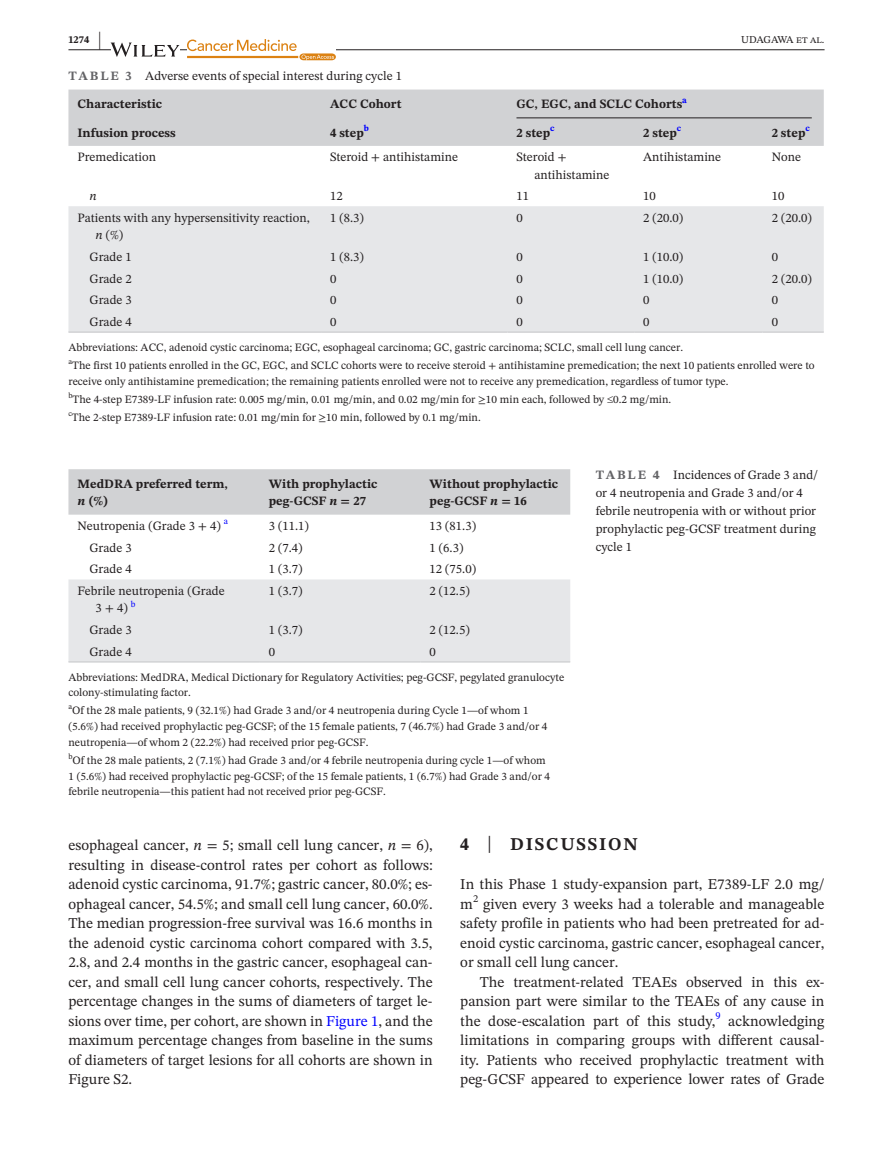
<style>
.page{position:relative;width:893px;height:1174px;background:#fff}
.page>*{position:absolute;margin:0;border:0;box-sizing:border-box;transform-origin:0 0}
.t1{font:700 18px "STIX Two Text";letter-spacing:.1em;color:#231f20}
.t2{font:15px/19.5px "STIX Two Text";color:#231f20;text-align:justify}
.t3{font:12.75px/18px "STIX Two Text";color:#231f20}
.t4{font:700 12.75px/17.2px "STIX Two Text";color:#231f20}
.t5{font:italic 12.75px "STIX Two Text";color:#231f20}
.t6{font:11.25px/15.8px "STIX Two Text";color:#231f20}
.t7{font:10.5px "STIX Two Text";letter-spacing:-.025em;color:#231f20}
.t8{font:700 10.5px "STIX Two Text";color:#231f20}
.t9{font:10.5px "STIX Two Text";color:#00f}
.t10{font:700 8.85px "STIX Two Text";color:#00f}
.t11{font:8.85px "STIX Two Text";color:#00f}
.t12{font:7.8px "STIX Two Text";color:#231f20}
.s1{font-size:21px}
.s2{font-weight:700;color:#636366}
.s3{font-family:"STIX"}
.s4{font-style:italic}
.s5{color:#00f}
.s6{font-weight:400;font-size:23.7px}
</style>
<div class="page">
<hr style="left:68px;top:49px;width:756px;height:1px;background:#231f20">
<svg style="left:111px;top:43px;width:68px;height:14px"></svg>
<svg style="left:187px;top:39px;width:149px;height:21px"></svg>
<div style="left:68px;top:90px;width:756px;height:56px;background:#d1d2d4"></div>
<div style="left:68px;top:206px;width:756px;height:125px;background:#e6e7e9"></div>
<hr style="left:68px;top:331px;width:253px;height:2px;background:#d1d2d4">
<hr style="left:321px;top:331px;width:186px;height:2px;background:#d1d2d4">
<hr style="left:507px;top:331px;width:127px;height:2px;background:#d1d2d4">
<hr style="left:634px;top:331px;width:129px;height:2px;background:#d1d2d4">
<hr style="left:763px;top:331px;width:61px;height:2px;background:#d1d2d4">
<hr style="left:516px;top:117px;width:296px;height:1px;background:#231f20">
<div style="left:68px;top:469px;width:502px;height:45px;background:#d1d2d4"></div>
<div style="left:68px;top:579px;width:502px;height:82px;background:#e6e7e9"></div>
<hr style="left:68px;top:661px;width:192px;height:1px;background:#d1d2d4">
<hr style="left:260px;top:661px;width:161px;height:1px;background:#d1d2d4">
<hr style="left:421px;top:661px;width:149px;height:1px;background:#d1d2d4">
<p class="t8" style="left:68px;top:32px;width:34px">1274 <span class="s1">|</span></p>
<p class="t7" style="left:741px;top:32px;width:85px">UDAGAWA et al.</p>
<p class="t3" style="left:68px;top:66px;width:335px"><span class="s2">TABLE 3</span> Adverse events of special interest during cycle 1</p>
<p class="t4" style="left:77px;top:96px;width:86px">Characteristic</p>
<p class="t4" style="left:330px;top:96px;width:73px">ACC Cohort</p>
<p class="t4" style="left:516px;top:96px;width:172px">GC, EGC, and SCLC Cohorts<sup>a</sup></p>
<p class="t4" style="left:77px;top:124px;width:100px">Infusion process</p>
<p class="t4" style="left:330px;top:124px;width:35px">4 step</p>
<p class="t10" style="left:364px;top:122px;width:7px">b</p>
<p class="t4" style="left:516px;top:124px;width:35px">2 step</p>
<p class="t10" style="left:550px;top:122px;width:6px">c</p>
<p class="t4" style="left:643px;top:124px;width:35px">2 step</p>
<p class="t10" style="left:677px;top:122px;width:6px">c</p>
<p class="t4" style="left:772px;top:124px;width:35px">2 step</p>
<p class="t10" style="left:805px;top:122px;width:6px">c</p>
<p class="t3" style="left:77px;top:148px;width:80px">Premedication</p>
<p class="t3" style="left:330px;top:148px;width:130px">Steroid <span class="s3">+</span> antihistamine</p>
<p class="t3" style="left:534px;top:148px;width:77px;line-height:17.2px;text-indent:-18px">Steroid <span class="s3">+ </span>antihistamine</p>
<p class="t3" style="left:643px;top:148px;width:80px">Antihistamine</p>
<p class="t3" style="left:772px;top:148px;width:31px">None</p>
<p class="t5" style="left:89px;top:187px;width:9px">n</p>
<p class="t3" style="left:330px;top:187px;width:14px">12</p>
<p class="t3" style="left:516px;top:187px;width:14px">11</p>
<p class="t3" style="left:643px;top:187px;width:14px">10</p>
<p class="t3" style="left:772px;top:187px;width:14px">10</p>
<p class="t3" style="left:95px;top:209px;width:216px;line-height:17.2px;text-indent:-18px">Patients with any hypersensitivity reaction, <span class="s4">n</span> (%)</p>
<p class="t3" style="left:330px;top:209px;width:35px">1 (8.3)</p>
<p class="t3" style="left:516px;top:209px;width:8px">0</p>
<p class="t3" style="left:643px;top:209px;width:42px">2 (20.0)</p>
<p class="t3" style="left:772px;top:209px;width:42px">2 (20.0)</p>
<p class="t3" style="left:89px;top:248px;width:44px">Grade 1</p>
<p class="t3" style="left:330px;top:248px;width:35px">1 (8.3)</p>
<p class="t3" style="left:516px;top:248px;width:8px">0</p>
<p class="t3" style="left:643px;top:248px;width:42px">1 (10.0)</p>
<p class="t3" style="left:772px;top:248px;width:8px">0</p>
<p class="t3" style="left:90px;top:269px;width:44px">Grade 2</p>
<p class="t3" style="left:330px;top:269px;width:8px">0</p>
<p class="t3" style="left:517px;top:269px;width:8px">0</p>
<p class="t3" style="left:643px;top:269px;width:42px">1 (10.0)</p>
<p class="t3" style="left:772px;top:269px;width:42px">2 (20.0)</p>
<p class="t3" style="left:90px;top:291px;width:44px">Grade 3</p>
<p class="t3" style="left:330px;top:291px;width:8px">0</p>
<p class="t3" style="left:517px;top:291px;width:8px">0</p>
<p class="t3" style="left:643px;top:291px;width:8px">0</p>
<p class="t3" style="left:772px;top:291px;width:8px">0</p>
<p class="t3" style="left:90px;top:313px;width:44px">Grade 4</p>
<p class="t3" style="left:330px;top:313px;width:8px">0</p>
<p class="t3" style="left:517px;top:313px;width:8px">0</p>
<p class="t3" style="left:643px;top:313px;width:8px">0</p>
<p class="t3" style="left:772px;top:313px;width:8px">0</p>
<p class="t6" style="left:68px;top:339px;width:616px">Abbreviations: ACC, adenoid cystic carcinoma; EGC, esophageal carcinoma; GC, gastric carcinoma; SCLC, small cell lung cancer.</p>
<p class="t12" style="left:68px;top:355px;width:5px">a</p>
<p class="t6" style="left:68px;top:357px;width:748px;text-indent:4px">The first 10 patients enrolled in the GC, EGC, and SCLC cohorts were to receive steroid <span class="s3">+</span> antihistamine premedication; the next 10 patients enrolled were to receive only antihistamine premedication; the remaining patients enrolled were not to receive any premedication, regardless of tumor type.</p>
<p class="t12" style="left:68px;top:389px;width:6px">b</p>
<p class="t6" style="left:73px;top:391px;width:600px">The 4-step E7389-LF infusion rate: 0.005 mg/min, 0.01 mg/min, and 0.02 mg/min for <span class="s3">≥</span>10 min each, followed by ≤0.2 mg/min.</p>
<p class="t12" style="left:68px;top:407px;width:5px">c</p>
<p class="t6" style="left:72px;top:409px;width:410px">The 2-step E7389-LF infusion rate: 0.01 mg/min for <span class="s3">≥</span>10 min, followed by 0.1 mg/min.</p>
<p class="t4" style="left:77px;top:475px;width:152px">MedDRA preferred term, <span class="s4">n</span> (%)</p>
<p class="t4" style="left:269px;top:475px;width:110px">With prophylactic peg-GCSF <span class="s4">n</span> <span class="s3">=</span> 27</p>
<p class="t4" style="left:430px;top:475px;width:130px">Without prophylactic peg-GCSF <span class="s4">n</span> <span class="s3">=</span> 16</p>
<p class="t3" style="left:77px;top:517px;width:145px">Neutropenia (Grade 3 <span class="s3">+</span> 4)</p>
<p class="t11" style="left:224px;top:515px;width:6px">a</p>
<p class="t3" style="left:269px;top:517px;width:42px">3 (11.1)</p>
<p class="t3" style="left:430px;top:517px;width:48px">13 (81.3)</p>
<p class="t3" style="left:89px;top:538px;width:44px">Grade 3</p>
<p class="t3" style="left:269px;top:538px;width:35px">2 (7.4)</p>
<p class="t3" style="left:430px;top:538px;width:35px">1 (6.3)</p>
<p class="t3" style="left:89px;top:560px;width:44px">Grade 4</p>
<p class="t3" style="left:269px;top:560px;width:35px">1 (3.7)</p>
<p class="t3" style="left:430px;top:560px;width:48px">12 (75.0)</p>
<p class="t3" style="left:95px;top:582px;width:131px;line-height:17.2px;text-indent:-18px">Febrile neutropenia (Grade<br>3 <span class="s3">+</span> 4) <sup>b</sup></p>
<p class="t3" style="left:269px;top:582px;width:35px">1 (3.7)</p>
<p class="t3" style="left:430px;top:582px;width:42px">2 (12.5)</p>
<p class="t3" style="left:89px;top:621px;width:44px">Grade 3</p>
<p class="t3" style="left:269px;top:621px;width:35px">1 (3.7)</p>
<p class="t3" style="left:430px;top:621px;width:42px">2 (12.5)</p>
<p class="t3" style="left:89px;top:642px;width:44px">Grade 4</p>
<p class="t3" style="left:269px;top:642px;width:8px">0</p>
<p class="t3" style="left:430px;top:642px;width:8px">0</p>
<p class="t6" style="left:68px;top:669px;width:497px">Abbreviations: MedDRA, Medical Dictionary for Regulatory Activities; peg-GCSF, pegylated granulocyte colony-stimulating factor.</p>
<p class="t12" style="left:68px;top:701px;width:5px">a</p>
<p class="t6" style="left:68px;top:702px;width:481px;text-indent:4px">Of the 28 male patients, 9 (32.1%) had Grade 3 and/or 4 neutropenia during Cycle 1—of whom 1 (5.6%) had received prophylactic peg-GCSF; of the 15 female patients, 7 (46.7%) had Grade 3 and/or 4 neutropenia—of whom 2 (22.2%) had received prior peg-GCSF.</p>
<p class="t12" style="left:68px;top:750px;width:6px">b</p>
<p class="t6" style="left:68px;top:752px;width:483px;text-indent:4px">Of the 28 male patients, 2 (7.1%) had Grade 3 and/or 4 febrile neutropenia during cycle 1—of whom<br>1 (5.6%) had received prophylactic peg-GCSF; of the 15 female patients, 1 (6.7%) had Grade 3 and/or 4 febrile neutropenia—this patient had not received prior peg-GCSF.</p>
<p class="t3" style="left:596px;top:465px;width:224px"><span class="s2">TABLE 4</span> Incidences of Grade 3 and/ or 4 neutropenia and Grade 3 and/or 4 febrile neutropenia with or without prior prophylactic peg-GCSF treatment during cycle 1</p>
<p class="t2" style="left:68px;top:835px;width:366px">esophageal cancer, <span class="s4">n</span> <span class="s3">=</span> 5; small cell lung cancer, <span class="s4">n</span> <span class="s3">=</span> 6), resulting in disease-control rates per cohort as follows: adenoid cystic carcinoma, 91.7%; gastric cancer, 80.0%; es&shy;ophageal cancer, 54.5%; and small cell lung cancer, 60.0%.<br>The median progression-free survival was 16.6 months in the adenoid cystic carcinoma cohort compared with 3.5, 2.8, and 2.4 months in the gastric cancer, esophageal can&shy;cer, and small cell lung cancer cohorts, respectively. The percentage changes in the sums of diameters of target le&shy;sions over time, per cohort, are shown in <span class="s5">Figure 1</span>, and the maximum percentage changes from baseline in the sums of diameters of target lesions for all cohorts are shown in Figure S2.</p>
<h1 class="t1" style="left:460px;top:831px;width:179px">4 <span class="s6">|</span> DISCUSSION</h1>
<h2 class="t2" style="left:460px;top:874px;width:366px">In this Phase 1 study-expansion part, E7389-LF 2.0 mg/ m</h2>
<p class="t7" style="left:473px;top:891px;width:7px">2</p>
<h2 class="t2" style="left:460px;top:894px;width:366px;text-indent:23px">given every 3 weeks had a tolerable and manageable safety profile in patients who had been pretreated for ad&shy;enoid cystic carcinoma, gastric cancer, esophageal cancer, or small cell lung cancer.</h2>
<h2 class="t2" style="left:460px;top:972px;width:366px;text-indent:20px">The treatment-related TEAEs observed in this ex&shy;pansion part were similar to the TEAEs of any cause in the dose-escalation part of this study,</h2>
<p class="t9" style="left:715px;top:1008px;width:7px">9</p>
<h2 class="t2" style="left:460px;top:1011px;width:366px;text-indent:268px">acknowledging limitations in comparing groups with different causal&shy;ity. Patients who received prophylactic treatment with peg-GCSF appeared to experience lower rates of Grade</h2>
</div>
